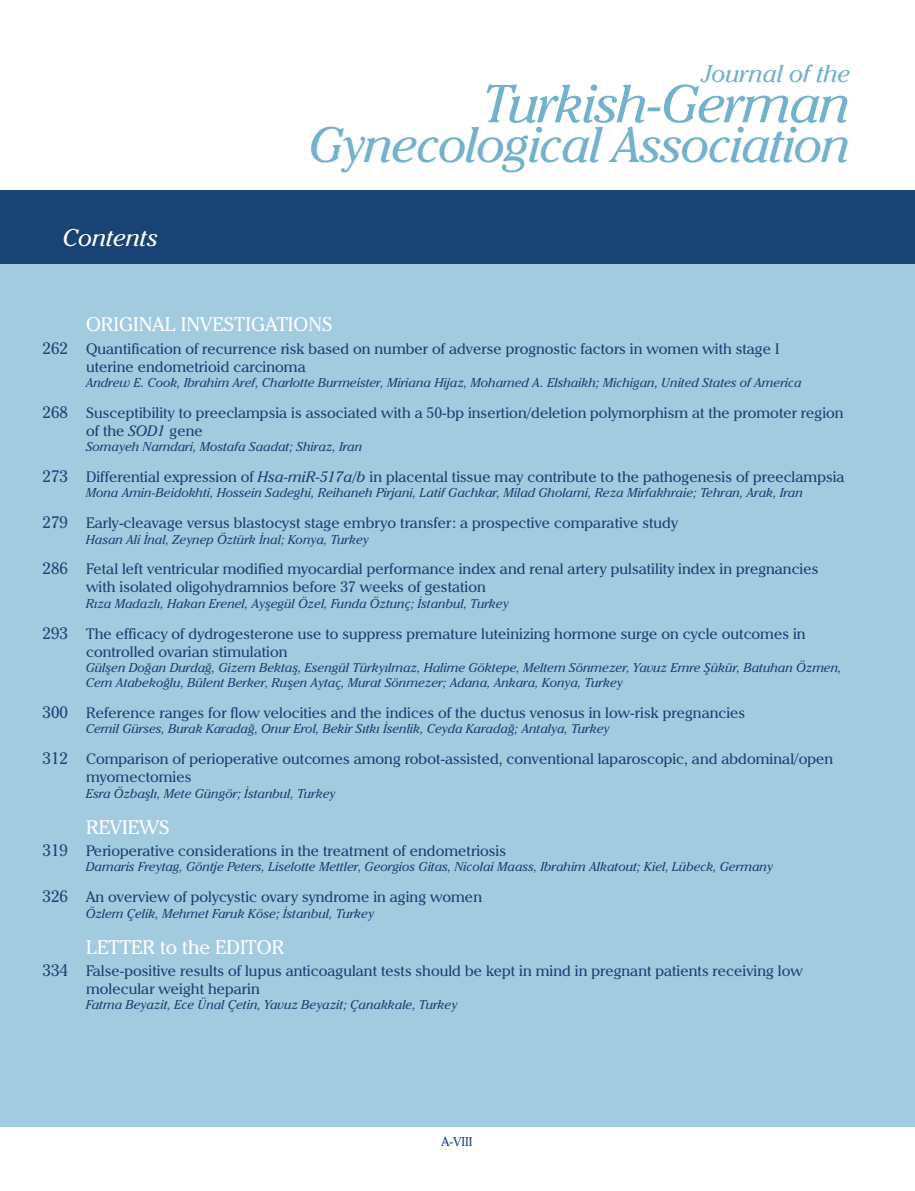
<style>
.page{position:relative;width:915px;height:1191px;background:#fff}
.page>*{position:absolute;margin:0;border:0;box-sizing:border-box;transform-origin:0 0}
.t1{font:italic 52.8px "Cheltenham IT Cby BT";letter-spacing:-.025em;color:#73b1cd}
.t2{font:italic 49.35px "Cheltenham IT Cby BT";letter-spacing:-.025em;color:#73b1cd}
.t3{font:italic 24.15px "Cheltenham IT Cby BT";color:#73b1cd}
.ABSTRACT{font:italic 24px "Cheltenham IT Cby BT";color:#fff}
.ABSTRACT-2{font:19.5px "Cheltenham IT Cby BT";color:#fff}
.ABSTRACT-3{font:15px/18px "Cheltenham IT Cby BT";color:#184374}
.ABSTRACT-4{font:italic 12.75px/15px "Cheltenham IT Cby BT";color:#184374}
.t4{font:12.75px "Cheltenham IT Cby BT";color:#184374}
.s1{font-size:16.5px}
.s2{font-style:italic}
</style>
<div class="page">
<div style="left:0;top:190px;width:914px;height:75px;background:#184374"></div>
<div style="left:0;top:265px;width:914px;height:862px;background:#a3cbdf"></div>
<p class="ABSTRACT" style="left:63px;top:223px;width:97px">Contents</p>
<h3 class="t3" style="left:702px;top:59px;width:150px">Journal of the</h3>
<h1 class="t1" style="left:482px;top:71px;width:369px">Turkish-German</h1>
<h2 class="t2" style="left:309px;top:114px;width:543px">Gynecological Association</h2>
<p class="ABSTRACT-2" style="left:86px;top:312px;width:248px">ORIGINAL INVESTIGATIONS</p>
<p class="ABSTRACT-3" style="left:86px;top:339px;width:694px;text-indent:-43px"><span class="s1">262</span> Quantification of recurrence risk based on number of adverse prognostic factors in women with stage I uterine endometrioid carcinoma</p>
<p class="ABSTRACT-4" style="left:86px;top:375px;width:717px">Andrew E. Cook, Ibrahim Aref, Charlotte Burmeister, Miriana Hijaz, Mohamed A. Elshaikh; Michigan, United States of America</p>
<p class="ABSTRACT-3" style="left:86px;top:403px;width:758px;text-indent:-43px"><span class="s1">268</span> Susceptibility to preeclampsia is associated with a 50-bp insertion/deletion polymorphism at the promoter region of the <span class="s2">SOD1</span> gene</p>
<p class="ABSTRACT-4" style="left:86px;top:439px;width:278px">Somayeh Namdari, Mostafa Saadat; Shiraz, Iran</p>
<p class="ABSTRACT-3" style="left:43px;top:467px;width:803px"><span class="s1">273</span> Differential expression of <span class="s2">Hsa-miR-517a/b</span> in placental tissue may contribute to the pathogenesis of preeclampsia</p>
<p class="ABSTRACT-4" style="left:86px;top:485px;width:718px">Mona Amin-Beidokhti, Hossein Sadeghi, Reihaneh Pirjani, Latif Gachkar, Milad Gholami, Reza Mirfakhraie; Tehran, Arak, Iran</p>
<p class="ABSTRACT-3" style="left:43px;top:514px;width:637px"><span class="s1">279</span> Early-cleavage versus blastocyst stage embryo transfer: a prospective comparative study</p>
<p class="ABSTRACT-4" style="left:86px;top:531px;width:284px">Hasan Ali İnal, Zeynep Öztürk İnal; Konya, Turkey</p>
<p class="ABSTRACT-3" style="left:86px;top:560px;width:733px;text-indent:-43px"><span class="s1">286</span> Fetal left ventricular modified myocardial performance index and renal artery pulsatility index in pregnancies with isolated oligohydramnios before 37 weeks of gestation</p>
<p class="ABSTRACT-4" style="left:86px;top:596px;width:424px">Rıza Madazlı, Hakan Erenel, Ayşegül Özel, Funda Öztunç; İstanbul, Turkey</p>
<p class="ABSTRACT-3" style="left:86px;top:624px;width:720px;text-indent:-43px"><span class="s1">293</span> The efficacy of dydrogesterone use to suppress premature luteinizing hormone surge on cycle outcomes in controlled ovarian stimulation</p>
<p class="ABSTRACT-4" style="left:86px;top:660px;width:757px">Gülşen Doğan Durdağ, Gizem Bektaş, Esengül Türkyılmaz, Halime Göktepe, Meltem Sönmezer, Yavuz Emre Şükür, Batuhan Özmen,<br>Cem Atabekoğlu, Bülent Berker, Ruşen Aytaç, Murat Sönmezer; Adana, Ankara, Konya, Turkey</p>
<p class="ABSTRACT-3" style="left:43px;top:703px;width:704px"><span class="s1">300</span> Reference ranges for flow velocities and the indices of the ductus venosus in low-risk pregnancies</p>
<p class="ABSTRACT-4" style="left:86px;top:721px;width:525px">Cemil Gürses, Burak Karadağ, Onur Erol, Bekir Sıtkı İsenlik, Ceyda Karadağ; Antalya, Turkey</p>
<p class="ABSTRACT-3" style="left:86px;top:749px;width:748px;text-indent:-43px"><span class="s1">312</span> Comparison of perioperative outcomes among robot-assisted, conventional laparoscopic, and abdominal/open myomectomies</p>
<p class="ABSTRACT-4" style="left:86px;top:785px;width:251px">Esra Özbaşlı, Mete Güngör; İstanbul, Turkey</p>
<p class="ABSTRACT-2" style="left:86px;top:814px;width:85px">REVIEWS</p>
<p class="ABSTRACT-3" style="left:43px;top:841px;width:465px"><span class="s1">319</span> Perioperative considerations in the treatment of endometriosis</p>
<p class="ABSTRACT-4" style="left:86px;top:859px;width:688px">Damaris Freytag, Göntje Peters, Liselotte Mettler, Georgios Gitas, Nicolai Maass, Ibrahim Alkatout; Kiel, Lübeck, Germany</p>
<p class="ABSTRACT-3" style="left:43px;top:887px;width:441px"><span class="s1">326</span> An overview of polycystic ovary syndrome in aging women</p>
<p class="ABSTRACT-4" style="left:86px;top:905px;width:289px">Özlem Çelik, Mehmet Faruk Köse; İstanbul, Turkey</p>
<p class="ABSTRACT-2" style="left:86px;top:934px;width:199px">LETTER to the EDITOR</p>
<p class="ABSTRACT-3" style="left:86px;top:961px;width:718px;text-indent:-43px"><span class="s1">334</span> False-positive results of lupus anticoagulant tests should be kept in mind in pregnant patients receiving low molecular weight heparin</p>
<p class="ABSTRACT-4" style="left:86px;top:997px;width:373px">Fatma Beyazit, Ece Ünal Çetin, Yavuz Beyazit; Çanakkale, Turkey</p>
<p class="t4" style="left:441px;top:1133px;width:32px">A-VIII</p>
</div>
